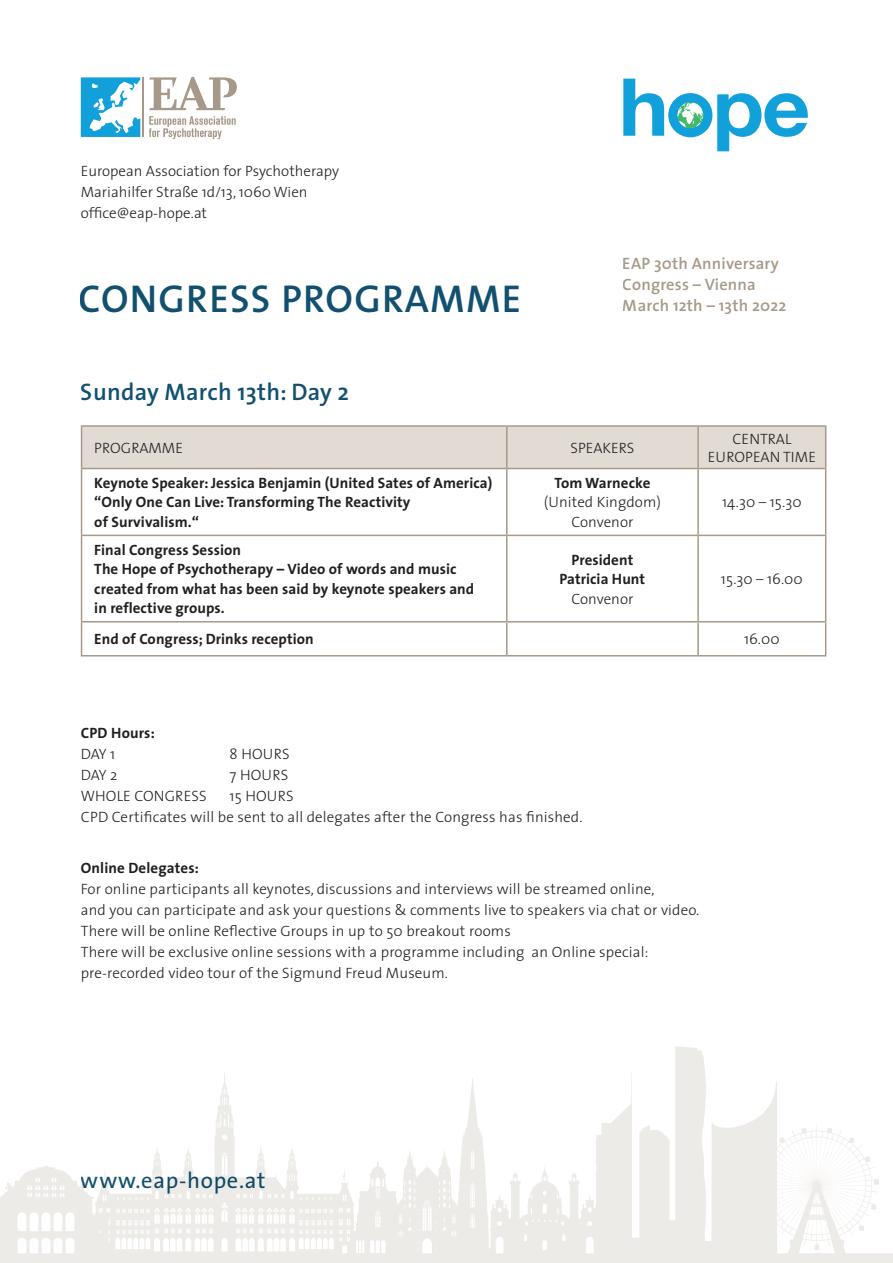
<style>
.page{position:relative;width:893px;height:1263px;background:#fff}
.page>*{position:absolute;margin:0;border:0;box-sizing:border-box;transform-origin:0 0}
.t1{font:39px "The Sans Semi Bold Caps";letter-spacing:.03em;color:#11506e}
.t2{font:600 24px "The Sans";letter-spacing:.01em;color:#11506e}
.t3{font:22.5px "The Sans";letter-spacing:.03em;color:#11506e}
.t4{font:600 18.45px/24.3px "The Sans";letter-spacing:.01em;color:#a79989;text-align:center}
.t5{font:600 16.5px/21px "The Sans";letter-spacing:.01em;color:#a79989}
.t6{font:300 15px/21px "The Sans";letter-spacing:.01em;color:#231f20}
.t7{font:700 15px/19.5px "The Sans";letter-spacing:.005em;color:#231f20}
.s1{font-family:"The Sans Semi Bold Caps";font-weight:400}
</style>
<div class="page">
<svg style="left:0;top:1046px;width:893px;height:217px"></svg>
<div style="left:82px;top:427px;width:743px;height:41px;background:#e1dbd4"></div>
<svg style="left:82px;top:469px;width:743px;height:66px"></svg>
<hr style="left:81px;top:425px;width:426px;height:2px;background:#a79989">
<hr style="left:81px;top:427px;width:1px;height:41px;background:#a79989">
<hr style="left:507px;top:425px;width:191px;height:2px;background:#a79989">
<hr style="left:506px;top:427px;width:1px;height:41px;background:#a79989">
<hr style="left:698px;top:425px;width:128px;height:2px;background:#a79989">
<hr style="left:697px;top:427px;width:2px;height:41px;background:#a79989">
<hr style="left:825px;top:427px;width:1px;height:41px;background:#a79989">
<hr style="left:81px;top:468px;width:426px;height:1px;background:#a79989">
<hr style="left:81px;top:469px;width:1px;height:66px;background:#a79989">
<hr style="left:507px;top:468px;width:191px;height:1px;background:#a79989">
<hr style="left:506px;top:469px;width:1px;height:66px;background:#a79989">
<hr style="left:698px;top:468px;width:128px;height:1px;background:#a79989">
<hr style="left:697px;top:469px;width:2px;height:66px;background:#a79989">
<hr style="left:825px;top:469px;width:1px;height:66px;background:#a79989">
<hr style="left:81px;top:535px;width:426px;height:1px;background:#a79989">
<hr style="left:81px;top:536px;width:1px;height:85px;background:#a79989">
<hr style="left:507px;top:535px;width:191px;height:1px;background:#a79989">
<hr style="left:506px;top:536px;width:1px;height:85px;background:#a79989">
<hr style="left:698px;top:535px;width:128px;height:1px;background:#a79989">
<hr style="left:697px;top:536px;width:2px;height:85px;background:#a79989">
<hr style="left:825px;top:536px;width:1px;height:85px;background:#a79989">
<hr style="left:81px;top:621px;width:426px;height:1px;background:#a79989">
<hr style="left:81px;top:622px;width:1px;height:33px;background:#a79989">
<hr style="left:507px;top:621px;width:191px;height:1px;background:#a79989">
<hr style="left:506px;top:622px;width:1px;height:33px;background:#a79989">
<hr style="left:698px;top:621px;width:128px;height:1px;background:#a79989">
<hr style="left:697px;top:622px;width:2px;height:33px;background:#a79989">
<hr style="left:825px;top:622px;width:1px;height:33px;background:#a79989">
<hr style="left:81px;top:655px;width:426px;height:1px;background:#a79989">
<hr style="left:507px;top:655px;width:191px;height:1px;background:#a79989">
<hr style="left:698px;top:655px;width:128px;height:1px;background:#a79989">
<svg style="left:623px;top:79px;width:185px;height:72px"></svg>
<div style="left:668px;top:93px;width:44px;height:44px;background:#12a0db;border-radius:50%"></div>
<img style="left:677px;top:102px;width:26px;height:26px;border-radius:13px">
<svg style="left:149px;top:116px;width:87px;height:23px"></svg>
<svg style="left:149px;top:77px;width:88px;height:33px"></svg>
<hr style="left:142px;top:77px;width:1px;height:60px;background:#a79989">
<svg style="left:81px;top:77px;width:59px;height:60px"></svg>
<p class="t6" style="left:81px;top:160px;width:260px">European Association for Psychotherapy<br>Mariahilfer Straße 1d/13, 1060 Wien office@eap-hope.at</p>
<h1 class="t1" style="left:79px;top:266px;width:444px">CONGRESS PROGRAMME</h1>
<p class="t4" style="left:623px;top:243px;width:186px">Congress – Vienna<br>March <span class="s1">12</span>th – <span class="s1">13</span>th <span class="s1">2022</span></p>
<p class="t5" style="left:623px;top:252px;width:165px">EAP 30th Anniversary<br>Congress – Vienna<br>March 12th – 13th 2022</p>
<h2 class="t2" style="left:81px;top:372px;width:270px">Sunday March 13th: Day 2</h2>
<p class="t6" style="left:94px;top:437px;width:90px">PROGRAMME</p>
<p class="t6" style="left:571px;top:437px;width:65px">SPEAKERS</p>
<p class="t6" style="left:708px;top:429px;width:110px;line-height:18px;text-align:center">CENTRAL<br>EUROPEAN TIME</p>
<p class="t7" style="left:94px;top:473px;width:400px">Keynote Speaker: Jessica Benjamin (United Sates of America) “Only One Can Live: Transforming The Reactivity<br>of Survivalism.“</p>
<p class="t7" style="left:554px;top:473px;width:98px">Tom Warnecke</p>
<p class="t6" style="left:544px;top:492px;width:119px;line-height:19.5px;text-align:center">(United Kingdom)<br>Convenor</p>
<p class="t6" style="left:722px;top:491px;width:81px">14.30 – 15.30</p>
<p class="t7" style="left:94px;top:539px;width:382px">Final Congress Session<br>The Hope of Psychotherapy – Video of words and music created from what has been said by keynote speakers and in reflective groups.</p>
<p class="t7" style="left:559px;top:549px;width:87px;text-align:center">President<br>Patricia Hunt</p>
<p class="t6" style="left:571px;top:587px;width:64px">Convenor</p>
<p class="t6" style="left:721px;top:568px;width:83px">15.30 – 16.00</p>
<p class="t7" style="left:94px;top:629px;width:221px">End of Congress; Drinks reception</p>
<p class="t6" style="left:744px;top:628px;width:37px">16.00</p>
<p class="t7" style="left:81px;top:723px;width:76px">CPD Hours:</p>
<p class="t6" style="left:81px;top:743px;width:36px">DAY 1</p>
<p class="t6" style="left:230px;top:743px;width:61px">8 HOURS</p>
<p class="t6" style="left:81px;top:764px;width:38px">DAY 2</p>
<p class="t6" style="left:230px;top:764px;width:60px">7 HOURS</p>
<p class="t6" style="left:81px;top:785px;width:127px">WHOLE CONGRESS</p>
<p class="t6" style="left:81px;top:785px;width:503px;text-indent:149px">15 HOURS<br>CPD Certificates will be sent to all delegates after the Congress has finished.</p>
<p class="t7" style="left:81px;top:858px;width:120px">Online Delegates:</p>
<p class="t6" style="left:81px;top:878px;width:620px">For online participants all keynotes, discussions and interviews will be streamed online,<br>and you can participate and ask your questions &amp; comments live to speakers via chat or video.<br>There will be online Reflective Groups in up to 50 breakout rooms<br>There will be exclusive online sessions with a programme including an Online special: pre-recorded video tour of the Sigmund Freud Museum.</p>
<h3 class="t3" style="left:81px;top:1162px;width:186px">www.eap-hope.at</h3>
</div>
